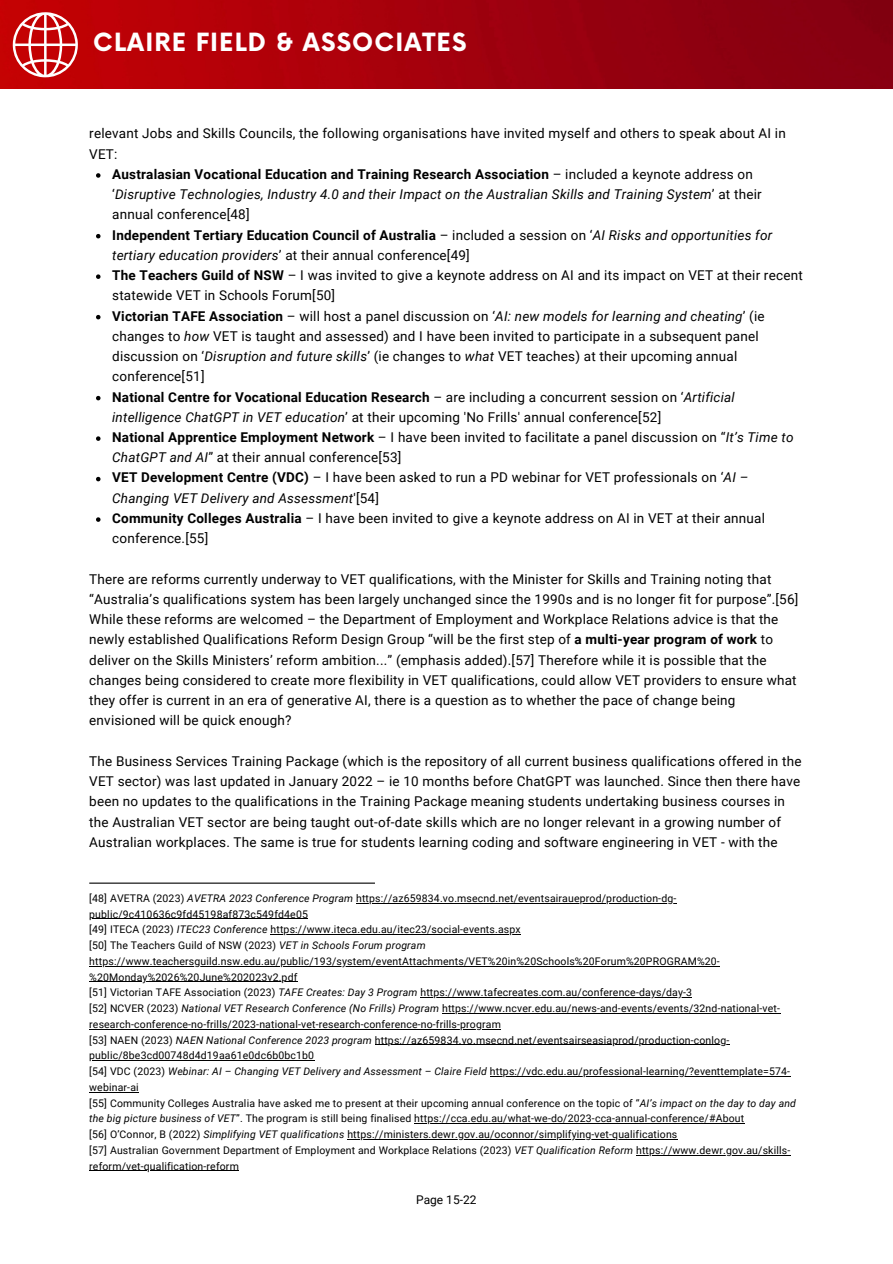
<style>
.page{position:relative;width:893px;height:1264px;background:#fff}
.page>*{position:absolute;margin:0;border:0;box-sizing:border-box;transform-origin:0 0}
.t1{font:700 24.45px "Now";letter-spacing:.045em;color:#fff}
.t2{font:13.5px/20.2px "Roboto";letter-spacing:.015em;color:#000}
.t3{font:italic 13.5px/20.2px "Roboto";letter-spacing:.015em;color:#000}
.t4{font:12px "Roboto";color:#000}
.t5{font:10.5px/15.8px "Roboto";letter-spacing:.015em;color:#000}
.s1{font-weight:700;font-style:normal}
.s2{font-style:normal}
.s3{font-weight:700}
.s4{font-style:italic}
</style>
<div class="page">
<img style="left:0;top:0;width:892px;height:89px">
<svg style="left:12px;top:11px;width:67px;height:67px"></svg>
<hr style="left:356px;top:902px;width:320px;height:1px;background:#000">
<hr style="left:89px;top:918px;width:219px;height:1px;background:#000">
<hr style="left:270px;top:934px;width:251px;height:1px;background:#000">
<hr style="left:89px;top:965px;width:631px;height:1px;background:#000">
<hr style="left:89px;top:981px;width:208px;height:1px;background:#000">
<hr style="left:420px;top:997px;width:272px;height:1px;background:#000">
<hr style="left:442px;top:1012px;width:338px;height:1px;background:#000">
<hr style="left:89px;top:1028px;width:412px;height:1px;background:#000">
<hr style="left:375px;top:1044px;width:354px;height:1px;background:#000">
<hr style="left:89px;top:1060px;width:225px;height:1px;background:#000">
<hr style="left:490px;top:1075px;width:300px;height:1px;background:#000">
<hr style="left:89px;top:1091px;width:50px;height:1px;background:#000">
<hr style="left:414px;top:1123px;width:330px;height:1px;background:#000">
<hr style="left:347px;top:1138px;width:330px;height:1px;background:#000">
<hr style="left:636px;top:1154px;width:154px;height:1px;background:#000">
<hr style="left:89px;top:1170px;width:150px;height:1px;background:#000">
<svg style="left:96px;top:173px;width:4px;height:5px"></svg>
<svg style="left:96px;top:234px;width:4px;height:4px"></svg>
<svg style="left:96px;top:274px;width:4px;height:5px"></svg>
<svg style="left:96px;top:315px;width:4px;height:4px"></svg>
<svg style="left:96px;top:396px;width:4px;height:4px"></svg>
<svg style="left:96px;top:436px;width:4px;height:5px"></svg>
<svg style="left:96px;top:477px;width:4px;height:4px"></svg>
<svg style="left:96px;top:517px;width:4px;height:5px"></svg>
<hr style="left:89px;top:882px;width:286px;height:1px;background:#000">
<p class="t1" style="left:93px;top:29px;width:374px">CLAIRE FIELD &amp; ASSOCIATES</p>
<p class="t2" style="left:89px;top:124px;width:698px">relevant Jobs and Skills Councils, the following organisations have invited myself and others to speak about AI in<br>VET:</p>
<p class="t3" style="left:112px;top:164px;width:651px"><span class="s1">Australasian Vocational Education and Training Research Association</span> <span class="s2">– included a keynote address on ‘</span>Disruptive Technologies, Industry 4.0 and their Impact on the Australian Skills and Training System<span class="s2">’ at their annual conference[48]</span></p>
<p class="t3" style="left:112px;top:225px;width:661px"><span class="s1">Independent Tertiary Education Council of Australia</span> <span class="s2">– included a session on ‘</span>AI Risks and opportunities for tertiary education providers<span class="s2">’ at their annual conference[49]</span></p>
<p class="t2" style="left:112px;top:265px;width:692px"><span class="s3">The Teachers Guild of NSW</span> – I was invited to give a keynote address on AI and its impact on VET at their recent statewide VET in Schools Forum[50]</p>
<p class="t2" style="left:112px;top:306px;width:654px"><span class="s3">Victorian TAFE Association</span> – will host a panel discussion on ‘<span class="s4">AI: new models for learning and cheating</span>’ (ie changes to <span class="s4">how</span> VET is taught and assessed) and I have been invited to participate in a subsequent panel discussion on ‘<span class="s4">Disruption and future skills</span>’ (ie changes to <span class="s4">what</span> VET teaches) at their upcoming annual conference[51]</p>
<p class="t2" style="left:112px;top:387px;width:624px"><span class="s3">National Centre for Vocational Education Research</span> – are including a concurrent session on ‘<span class="s4">Artificial intelligence ChatGPT in VET education</span>’ at their upcoming 'No Frills' annual conference[52]</p>
<p class="t2" style="left:112px;top:427px;width:682px"><span class="s3">National Apprentice Employment Network</span> – I have been invited to facilitate a panel discussion on “<span class="s4">It’s Time to<br>ChatGPT and AI</span>” at their annual conference[53]</p>
<p class="t2" style="left:112px;top:468px;width:637px"><span class="s3">VET Development Centre (VDC)</span> – I have been asked to run a PD webinar for VET professionals on ‘<span class="s4">AI –<br>Changing VET Delivery and Assessment</span>'[54]</p>
<p class="t2" style="left:112px;top:508px;width:654px"><span class="s3">Community Colleges Australia</span> – I have been invited to give a keynote address on AI in VET at their annual conference.[55]</p>
<p class="t2" style="left:89px;top:569px;width:710px">There are reforms currently underway to VET qualifications, with the Minister for Skills and Training noting that “Australia’s qualifications system has been largely unchanged since the 1990s and is no longer fit for purpose”.[56] While these reforms are welcomed – the Department of Employment and Workplace Relations advice is that the newly established Qualifications Reform Design Group “will be the first step of <span class="s3">a multi-year program of work</span> to deliver on the Skills Ministers’ reform ambition...” (emphasis added).[57] Therefore while it is possible that the changes being considered to create more flexibility in VET qualifications, could allow VET providers to ensure what they offer is current in an era of generative AI, there is a question as to whether the pace of change being envisioned will be quick enough?</p>
<p class="t2" style="left:89px;top:751px;width:713px">The Business Services Training Package (which is the repository of all current business qualifications offered in the VET sector) was last updated in January 2022 – ie 10 months before ChatGPT was launched. Since then there have been no updates to the qualifications in the Training Package meaning students undertaking business courses in the Australian VET sector are being taught out-of-date skills which are no longer relevant in a growing number of Australian workplaces. The same is true for students learning coding and software engineering in VET - with the</p>
<p class="t5" style="left:89px;top:890px;width:588px">[48] AVETRA (2023) <span class="s4">AVETRA 2023 Conference Program</span> https://az659834.vo.msecnd.net/eventsairaueprod/production-dg&shy;public/9c410636c9fd45198af873c549fd4e05</p>
<p class="t5" style="left:89px;top:921px;width:433px">[49] ITECA (2023) <span class="s4">ITEC23 Conference</span> https://www.iteca.edu.au/itec23/social-events.aspx</p>
<p class="t5" style="left:89px;top:937px;width:632px">[50] The Teachers Guild of NSW (2023) <span class="s4">VET in Schools Forum program </span>https://www.teachersguild.nsw.edu.au/public/193/system/eventAttachments/VET%20in%20Schools%20Forum%20PROGRAM%20- %20Monday%2026%20June%202023v2.pdf</p>
<p class="t5" style="left:89px;top:984px;width:604px">[51] Victorian TAFE Association (2023) <span class="s4">TAFE Creates: Day 3 Program</span> https://www.tafecreates.com.au/conference-days/day-3</p>
<p class="t5" style="left:89px;top:1000px;width:692px">[52] NCVER (2023) <span class="s4">National VET Research Conference (No Frills) Program</span> https://www.ncver.edu.au/news-and-events/events/32nd-national-vet&shy;research-conference-no-frills/2023-national-vet-research-conference-no-frills-program</p>
<p class="t5" style="left:89px;top:1032px;width:641px">[53] NAEN (2023) <span class="s4">NAEN National Conference 2023 program</span> https://az659834.vo.msecnd.net/eventsairseasiaprod/production-conlog&shy;public/8be3cd00748d4d19aa61e0dc6b0bc1b0</p>
<p class="t5" style="left:89px;top:1063px;width:702px">[54] VDC (2023) <span class="s4">Webinar: AI – Changing VET Delivery and Assessment – Claire Field</span> https://vdc.edu.au/professional-learning/?eventtemplate=574- webinar-ai</p>
<p class="t5" style="left:89px;top:1095px;width:708px">[55] Community Colleges Australia have asked me to present at their upcoming annual conference on the topic of “<span class="s4">AI’s impact on the day to day and the big picture business of VET</span>”. The program is still being finalised https://cca.edu.au/what-we-do/2023-cca-annual-conference/#About</p>
<p class="t5" style="left:89px;top:1126px;width:589px">[56] O’Connor, B (2022) <span class="s4">Simplifying VET qualifications</span> https://ministers.dewr.gov.au/oconnor/simplifying-vet-qualifications</p>
<p class="t5" style="left:89px;top:1142px;width:702px">[57] Australian Government Department of Employment and Workplace Relations (2023) <span class="s4">VET Qualification Reform</span> https://www.dewr.gov.au/skills&shy;reform/vet-qualification-reform</p>
<p class="t4" style="left:416px;top:1192px;width:62px">Page 15-22</p>
</div>
